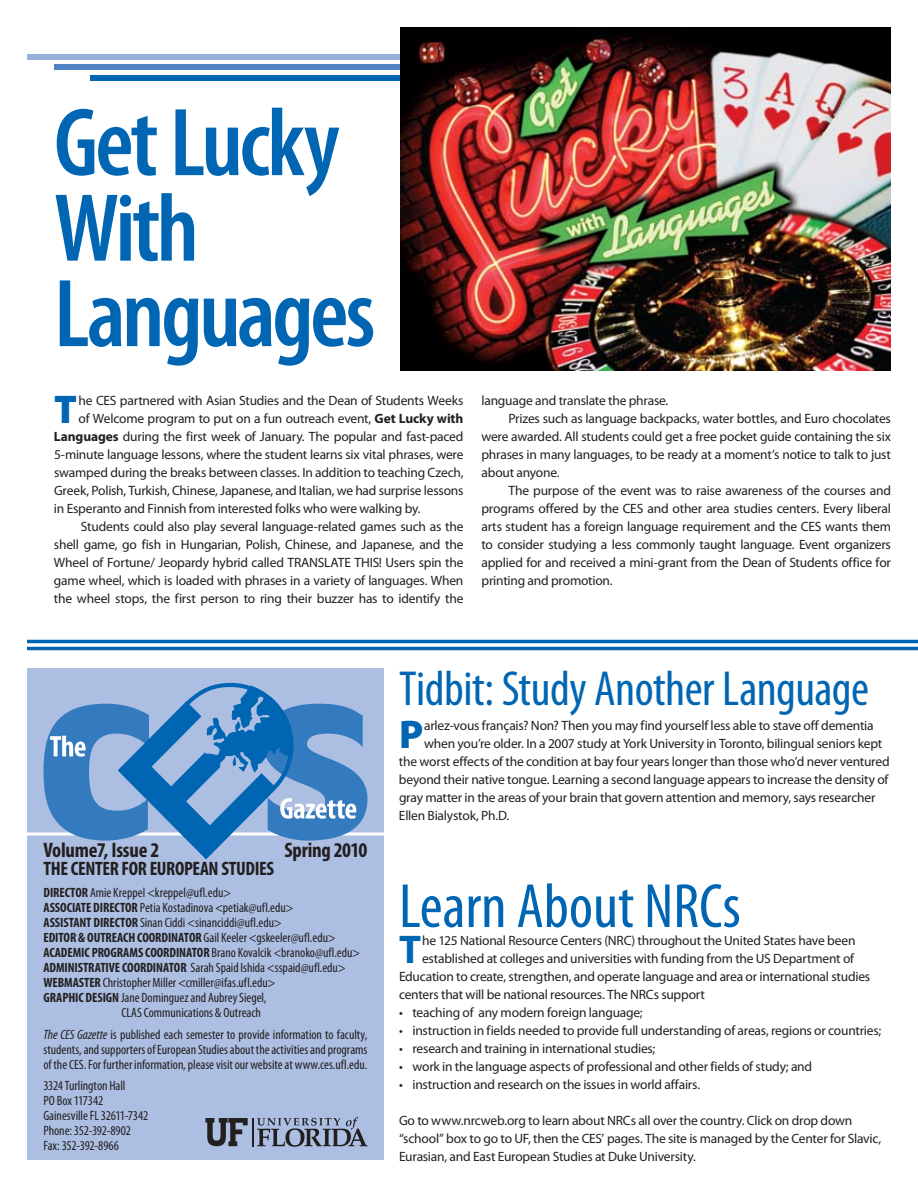
<style>
.page{position:relative;width:918px;height:1188px;background:#fff}
.page>*{position:absolute;margin:0;border:0;box-sizing:border-box;transform-origin:0 0}
.t1{font:600 condensed 97.5px/85.5px "Myriad Pro";letter-spacing:-.035em;color:#0066b3}
.t2{font:condensed 63px "Myriad Pro";color:#0066b3}
.t3{font:condensed 49.5px "Myriad Pro";letter-spacing:-.01em;color:#0066b3}
.t4{font:900 40.2px "Myriad Pro";color:#0066b3}
.t5{font:700 40.2px "Myriad Pro";color:#0066b3}
.t6{font:700 condensed 21px "Myriad Pro";letter-spacing:-.015em;color:#231f20}
.t7{font:700 condensed 19.5px "Myriad Pro";letter-spacing:-.02em;color:#231f20}
.t8{font:13.5px/18px "Myriad Pro";letter-spacing:-.015em;color:#231f20}
.t9{font:condensed 13.5px/15px "Myriad Pro";letter-spacing:-.005em;color:#231f20}
.t10{font:700 condensed 13.5px "Myriad Pro";letter-spacing:-.005em;color:#231f20}
.s1{font-weight:700}
.s2{font-style:italic}
</style>
<div class="page">
<div style="left:27px;top:668px;width:357px;height:492px;background:#acbfe2"></div>
<svg style="left:27px;top:832px;width:357px;height:4px"></svg>
<svg style="left:206px;top:1117px;width:162px;height:30px"></svg>
<svg style="left:43px;top:704px;width:324px;height:137px;fill:#347abe"></svg>
<svg style="left:50px;top:736px;width:36px;height:21px"></svg>
<svg style="left:118px;top:683px;width:238px;height:176px"></svg>
<div style="left:27px;top:54px;width:774px;height:6px;background:#96afdb"></div>
<div style="left:54px;top:64px;width:786px;height:6px;background:#4f83c4"></div>
<div style="left:90px;top:75px;width:774px;height:6px;background:#0066b3"></div>
<hr style="left:27px;top:640px;width:891px;height:3px;background:#0066b3">
<hr style="left:27px;top:647px;width:891px;height:3px;background:#0066b3">
<img style="left:400px;top:27px;width:491px;height:343px">
<h1 class="t1" style="left:54px;top:98px;width:323px">Get Lucky<br>With<br>Languages</h1>
<h3 class="t4" style="left:54px;top:386px;width:24px">T</h3>
<p class="t8" style="left:79px;top:391px;width:386px">he CES partnered with Asian Studies and the Dean of Students Weeks</p>
<p class="t8" style="left:79px;top:409px;width:386px">of Welcome program to put on a fun outreach event, <span class="s1">Get Lucky with</span></p>
<p class="t8" style="left:54px;top:427px;width:411px"><span class="s1">Languages</span> during the first week of January. The popular and fast-paced</p>
<p class="t8" style="left:54px;top:445px;width:411px">5-minute language lessons, where the student learns six vital phrases, were</p>
<p class="t8" style="left:54px;top:463px;width:411px">swamped during the breaks between classes. In addition to teaching Czech,</p>
<p class="t8" style="left:54px;top:481px;width:411px">Greek, Polish, Turkish, Chinese, Japanese, and Italian, we had surprise lessons</p>
<p class="t8" style="left:54px;top:499px;width:368px">in Esperanto and Finnish from interested folks who were walking by.</p>
<p class="t8" style="left:81px;top:517px;width:384px">Students could also play several language-related games such as the</p>
<p class="t8" style="left:54px;top:535px;width:411px">shell game, go fish in Hungarian, Polish, Chinese, and Japanese, and the</p>
<p class="t8" style="left:54px;top:553px;width:411px">Wheel of Fortune/ Jeopardy hybrid called TRANSLATE THIS! Users spin the</p>
<p class="t8" style="left:54px;top:571px;width:411px">game wheel, which is loaded with phrases in a variety of languages. When</p>
<p class="t8" style="left:54px;top:589px;width:411px">the wheel stops, the first person to ring their buzzer has to identify the</p>
<p class="t8" style="left:481px;top:391px;width:188px">language and translate the phrase.</p>
<p class="t8" style="left:508px;top:409px;width:384px">Prizes such as language backpacks, water bottles, and Euro chocolates</p>
<p class="t8" style="left:481px;top:427px;width:411px">were awarded. All students could get a free pocket guide containing the six</p>
<p class="t8" style="left:481px;top:445px;width:411px">phrases in many languages, to be ready at a moment’s notice to talk to just</p>
<p class="t8" style="left:481px;top:463px;width:80px">about anyone.</p>
<p class="t8" style="left:508px;top:481px;width:384px">The purpose of the event was to raise awareness of the courses and</p>
<p class="t8" style="left:481px;top:499px;width:411px">programs offered by the CES and other area studies centers. Every liberal</p>
<p class="t8" style="left:481px;top:517px;width:411px">arts student has a foreign language requirement and the CES wants them</p>
<p class="t8" style="left:481px;top:535px;width:411px">to consider studying a less commonly taught language. Event organizers</p>
<p class="t8" style="left:482px;top:553px;width:411px">applied for and received a mini-grant from the Dean of Students office for</p>
<p class="t8" style="left:482px;top:571px;width:133px">printing and promotion.</p>
<h3 class="t6" style="left:44px;top:837px;width:117px">Volume7, Issue 2</h3>
<h3 class="t6" style="left:285px;top:837px;width:84px">Spring 2010</h3>
<h3 class="t7" style="left:44px;top:857px;width:232px">THE CENTER FOR EUROPEAN STUDIES</h3>
<p class="t9" style="left:43px;top:885px;width:252px"><span class="s1">DIRECTOR</span> Amie Kreppel &lt;kreppel@ufl.edu&gt;<br><span class="s1">ASSOCIATE DIRECTOR</span> Petia Kostadinova &lt;petiak@ufl.edu&gt;<br><span class="s1">ASSISTANT</span></p>
<p class="t9" style="left:94px;top:915px;width:190px"><span class="s1">DIRECTOR</span> Sinan Ciddi &lt;sinanciddi@ufl.edu&gt;</p>
<p class="t10" style="left:43px;top:929px;width:18px">EDITOR</p>
<p class="t10" style="left:78px;top:929px;width:97px">&amp; OUTREACH COORDINATOR</p>
<p class="t9" style="left:204px;top:930px;width:134px">Gail Keeler &lt;gskeeler@ufl.edu&gt;</p>
<p class="t10" style="left:43px;top:944px;width:62px">ACADEMIC PROGRA</p>
<p class="t10" style="left:129px;top:944px;width:54px">MS COORDINATOR</p>
<p class="t9" style="left:212px;top:945px;width:150px">Brano Kovalcik &lt;branoko@ufl.edu&gt;</p>
<p class="t10" style="left:43px;top:959px;width:46px">ADMINISTRATI</p>
<p class="t9" style="left:109px;top:960px;width:238px"><span class="s1">VE Coordinator</span> Sarah Spaid Ishida &lt;sspaid@ufl.edu&gt;</p>
<p class="t9" style="left:43px;top:975px;width:234px"><span class="s1">WEBMASTER</span> Christopher Miller &lt;cmiller@ifas.ufl.edu&gt;</p>
<p class="t9" style="left:43px;top:990px;width:225px"><span class="s1">GRAPHIC DESIGN</span> Jane Dominguez and Aubrey Siegel,</p>
<p class="t9" style="left:121px;top:1005px;width:141px">CLAS Communications &amp; Outreach</p>
<p class="t9" style="left:43px;top:1027px;width:325px;text-align:justify"><span class="s2">The CES Gazette</span> is published each semester to provide information to faculty, students, and supporters of European Studies about the activities and programs of the CES. For further information, please visit our website at www.ces.ufl.edu.</p>
<p class="t9" style="left:43px;top:1078px;width:106px">3324 Turlington Hall<br>PO Box 117342<br>Gainesville FL 32611-7342<br>Phone: 352-392-8902<br>Fax: 352-392-8966</p>
<h3 class="t3" style="left:399px;top:659px;width:472px">Tidbit: Study Another Language</h3>
<h3 class="t4" style="left:399px;top:712px;width:26px">P</h3>
<p class="t8" style="left:424px;top:717px;width:451px">arlez-vous français? Non? Then you may find yourself less able to stave off dementia</p>
<p class="t8" style="left:424px;top:735px;width:460px">when you’re older. In a 2007 study at York University in Toronto, bilingual seniors kept</p>
<p class="t8" style="left:399px;top:753px;width:492px">the worst effects of the condition at bay four years longer than those who’d never ventured</p>
<p class="t8" style="left:399px;top:771px;width:491px">beyond their native tongue. Learning a second language appears to increase the density of</p>
<p class="t8" style="left:399px;top:789px;width:478px">gray matter in the areas of your brain that govern attention and memory, says researcher</p>
<p class="t8" style="left:399px;top:807px;width:112px">Ellen Bialystok, Ph.D.</p>
<h2 class="t2" style="left:399px;top:868px;width:343px">Learn About NRCs</h2>
<h3 class="t5" style="left:399px;top:927px;width:24px">T</h3>
<p class="t8" style="left:422px;top:932px;width:435px">he 125 National Resource Centers (NRC) throughout the United States have been</p>
<p class="t8" style="left:422px;top:950px;width:434px">established at colleges and universities with funding from the US Department of</p>
<p class="t8" style="left:399px;top:968px;width:473px">Education to create, strengthen, and operate language and area or international studies</p>
<p class="t8" style="left:399px;top:986px;width:307px">centers that will be national resources. The NRCs support</p>
<p class="t8" style="left:399px;top:1004px;width:245px">• teaching of any modern foreign language;</p>
<p class="t8" style="left:399px;top:1022px;width:484px">• instruction in fields needed to provide full understanding of areas, regions or countries;</p>
<p class="t8" style="left:399px;top:1040px;width:258px">• research and training in international studies;</p>
<p class="t8" style="left:399px;top:1058px;width:415px">• work in the language aspects of professional and other fields of study; and</p>
<p class="t8" style="left:399px;top:1076px;width:303px">• instruction and research on the issues in world affairs.</p>
<p class="t8" style="left:399px;top:1112px;width:484px">Go to www.nrcweb.org to learn about NRCs all over the country. Click on drop down “school” box to go to UF, then the CES’ pages. The site is managed by the Center for Slavic,<br>Eurasian, and East European Studies at Duke University.</p>
</div>
